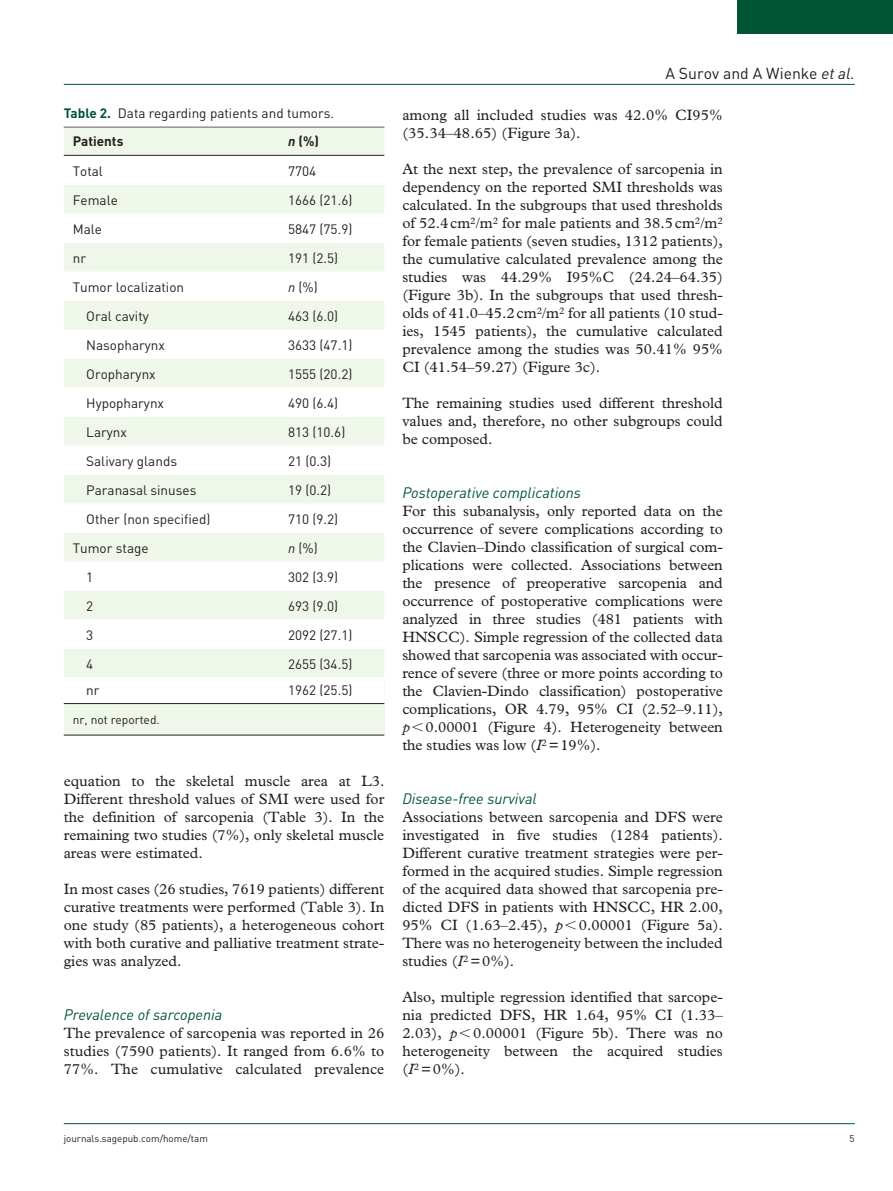
<style>
.page{position:relative;width:893px;height:1191px;background:#fff}
.page>*{position:absolute;margin:0;border:0;box-sizing:border-box;transform-origin:0 0}
.t1{font:15.75px "DIN";color:#231f20}
.t2{font:15px/18px "Plantin Std";color:#231f20;text-align:justify}
.t3{font:italic 15px "DIN";color:#015436}
.t4{font:13.5px/28.5px "DIN";color:#231f20}
.t5{font:700 13.5px "DIN";color:#231f20}
.t6{font:12px "DIN";color:#231f20}
.t7{font:9.75px "DIN";color:#231f20}
.s1{font-weight:700;color:#015436}
.s2{font-weight:700}
.s3{font-style:italic}
</style>
<div class="page">
<hr style="left:64px;top:84px;width:791px;height:1px;background:#015436">
<hr style="left:64px;top:1123px;width:791px;height:1px;background:#015436">
<div style="left:738px;top:0;width:155px;height:34px;background:#015436"></div>
<div style="left:64px;top:683px;width:320px;height:52px;background:#eff7ea"></div>
<hr style="left:64px;top:127px;width:320px;height:1px;background:#231f20">
<hr style="left:64px;top:734px;width:320px;height:1px;background:#231f20">
<div style="left:64px;top:128px;width:320px;height:27px;background:#eff7ea"></div>
<svg style="left:64px;top:185px;width:320px;height:518px"></svg>
<hr style="left:64px;top:155px;width:215px;height:1px;background:#231f20">
<hr style="left:279px;top:155px;width:105px;height:1px;background:#231f20">
<hr style="left:64px;top:703px;width:215px;height:1px;background:#231f20">
<hr style="left:279px;top:703px;width:105px;height:1px;background:#231f20">
<p class="t4" style="left:73px;top:98px;width:263px;text-indent:-9px"><span class="s1">Table 2.</span> Data regarding patients and tumors.<br><span class="s2">Patients</span></p>
<p class="t5" style="left:288px;top:133px;width:32px"><span class="s3">n</span> (%)</p>
<p class="t4" style="left:73px;top:156px;width:32px">Total</p>
<p class="t4" style="left:288px;top:156px;width:30px">7704</p>
<p class="t4" style="left:73px;top:185px;width:47px">Female</p>
<p class="t4" style="left:288px;top:185px;width:66px">1666 (21.6)</p>
<p class="t4" style="left:73px;top:214px;width:31px">Male</p>
<p class="t4" style="left:288px;top:214px;width:66px">5847 (75.9)</p>
<p class="t4" style="left:73px;top:243px;width:15px">nr</p>
<p class="t4" style="left:288px;top:243px;width:52px">191 (2.5)</p>
<p class="t4" style="left:73px;top:272px;width:113px">Tumor localization</p>
<p class="t4" style="left:288px;top:272px;width:31px"><span class="s3">n</span> (%)</p>
<p class="t4" style="left:86px;top:301px;width:64px">Oral cavity</p>
<p class="t4" style="left:288px;top:301px;width:52px">463 (6.0)</p>
<p class="t4" style="left:86px;top:330px;width:80px">Nasopharynx</p>
<p class="t4" style="left:288px;top:330px;width:66px">3633 (47.1)</p>
<p class="t4" style="left:86px;top:359px;width:71px">Oropharynx</p>
<p class="t4" style="left:288px;top:359px;width:66px">1555 (20.2)</p>
<p class="t4" style="left:86px;top:388px;width:79px">Hypopharynx</p>
<p class="t4" style="left:288px;top:388px;width:52px">490 (6.4)</p>
<p class="t4" style="left:86px;top:417px;width:42px">Larynx</p>
<p class="t4" style="left:288px;top:417px;width:59px">813 (10.6)</p>
<p class="t4" style="left:86px;top:446px;width:92px">Salivary glands</p>
<p class="t4" style="left:288px;top:446px;width:45px">21 (0.3)</p>
<p class="t4" style="left:86px;top:475px;width:112px">Paranasal sinuses</p>
<p class="t4" style="left:288px;top:475px;width:45px">19 (0.2)</p>
<p class="t4" style="left:86px;top:504px;width:126px">Other (non specified)</p>
<p class="t4" style="left:288px;top:504px;width:52px">710 (9.2)</p>
<p class="t4" style="left:73px;top:533px;width:77px">Tumor stage</p>
<p class="t4" style="left:288px;top:533px;width:31px"><span class="s3">n</span> (%)</p>
<p class="t4" style="left:86px;top:562px;width:9px">1</p>
<p class="t4" style="left:288px;top:562px;width:52px">302 (3.9)</p>
<p class="t4" style="left:86px;top:591px;width:9px">2</p>
<p class="t4" style="left:288px;top:591px;width:52px">693 (9.0)</p>
<p class="t4" style="left:86px;top:620px;width:9px">3</p>
<p class="t4" style="left:288px;top:620px;width:66px">2092 (27.1)</p>
<p class="t4" style="left:86px;top:649px;width:9px">4</p>
<p class="t4" style="left:288px;top:649px;width:66px">2655 (34.5)</p>
<p class="t4" style="left:86px;top:675px;width:15px">nr</p>
<p class="t4" style="left:288px;top:675px;width:66px">1962 (25.5)</p>
<p class="t6" style="left:73px;top:712px;width:89px">nr, not reported.</p>
<p class="t2" style="left:64px;top:772px;width:322px">equation to the skeletal muscle area at L3.<br>Different threshold values of SMI were used for the definition of sarcopenia (Table 3). In the remaining two studies (7%), only skeletal muscle areas were estimated.</p>
<p class="t2" style="left:64px;top:880px;width:322px">In most cases (26 studies, 7619 patients) different curative treatments were performed (Table 3). In one study (85 patients), a heterogeneous cohort with both curative and palliative treatment strate&shy;gies was analyzed.</p>
<p class="t3" style="left:64px;top:1005px;width:160px">Prevalence of sarcopenia</p>
<p class="t2" style="left:64px;top:1024px;width:322px">The prevalence of sarcopenia was reported in 26 studies (7590 patients). It ranged from 6.6% to 77%. The cumulative calculated prevalence</p>
<p class="t1" style="left:665px;top:63px;width:191px">A Surov and A Wienke <span class="s3">et al.</span></p>
<p class="t2" style="left:402px;top:106px;width:322px">among all included studies was 42.0% CI95% (35.34–48.65) (Figure 3a).</p>
<p class="t2" style="left:402px;top:160px;width:322px">At the next step, the prevalence of sarcopenia in dependency on the reported SMI thresholds was calculated. In the subgroups that used thresholds of 52.4cm<sup>2</sup>/m<sup>2</sup> for male patients and 38.5cm<sup>2</sup>/m<sup>2 </sup>for female patients (seven studies, 1312 patients), the cumulative calculated prevalence among the studies was 44.29% I95%C (24.24–64.35) (Figure 3b). In the subgroups that used thresh&shy;olds of 41.0–45.2cm<sup>2</sup>/m<sup>2</sup> for all patients (10 stud&shy;ies, 1545 patients), the cumulative calculated prevalence among the studies was 50.41% 95% CI (41.54–59.27) (Figure 3c).</p>
<p class="t2" style="left:402px;top:394px;width:322px">The remaining studies used different threshold values and, therefore, no other subgroups could be composed.</p>
<p class="t3" style="left:402px;top:483px;width:180px">Postoperative complications</p>
<p class="t2" style="left:402px;top:502px;width:322px">For this subanalysis, only reported data on the occurrence of severe complications according to the Clavien–Dindo classification of surgical com&shy;plications were collected. Associations between the presence of preoperative sarcopenia and occurrence of postoperative complications were analyzed in three studies (481 patients with HNSCC). Simple regression of the collected data showed that sarcopenia was associated with occur&shy;rence of severe (three or more points according to the Clavien-Dindo classification) postoperative complications, OR 4.79, 95% CI (2.52–9.11), <span class="s3">p</span> 0.00001 (Figure 4). Heterogeneity between the studies was low (<span class="s3">I</span><sup>2</sup> =19%).</p>
<p class="t3" style="left:402px;top:789px;width:136px">Disease-free survival</p>
<p class="t2" style="left:402px;top:808px;width:322px">Associations between sarcopenia and DFS were investigated in five studies (1284 patients).<br>Different curative treatment strategies were per&shy;formed in the acquired studies. Simple regression of the acquired data showed that sarcopenia pre&shy;dicted DFS in patients with HNSCC, HR 2.00, 95% CI (1.63–2.45), <span class="s3">p</span> 0.00001 (Figure 5a).<br>There was no heterogeneity between the included studies (<span class="s3">I</span><sup>2</sup> =0%).</p>
<p class="t2" style="left:402px;top:988px;width:322px">Also, multiple regression identified that sarcope&shy;nia predicted DFS, HR 1.64, 95% CI (1.33– 2.03), <span class="s3">p</span> 0.00001 (Figure 5b). There was no heterogeneity between the acquired studies (<span class="s3">I</span><sup>2</sup> =0%).</p>
<p class="t7" style="left:64px;top:1132px;width:146px">journals.sagepub.com/home/tam</p>
<p class="t7" style="left:850px;top:1132px;width:7px">5</p>
</div>
